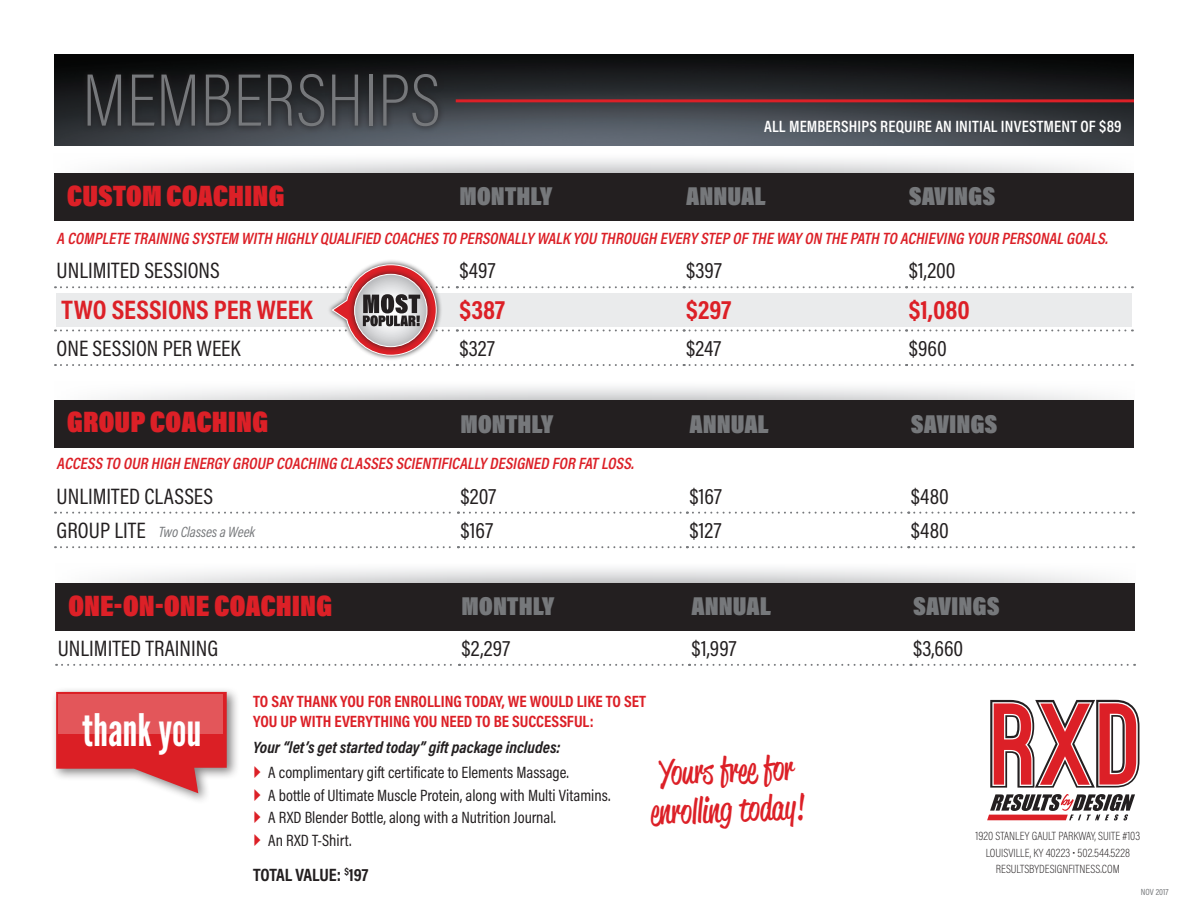
<style>
.page{position:relative;width:1188px;height:918px;background:#fff}
.page>*{position:absolute;margin:0;border:0;box-sizing:border-box;transform-origin:0 0}
.t1{font:200 75px "Acumin Pro Cond";color:#76787b}
.t2{font:44.7px "League Gothic";color:#fff}
.t3{font:34.5px/39px "Reklame Script";color:#dc2027;text-align:center}
.t4{font:900 30px "Acumin Pro Cond";letter-spacing:-.005em;color:#dc2027}
.t5{font:700 27px "Acumin Pro Cond";color:#dc2027}
.t6{font:900 26.25px "Acumin Pro Cond";color:#76787b}
.t7{font:22.5px "Acumin Pro Cond";color:#231f20}
.t8{font:700 18px "Acumin Pro Cond";letter-spacing:-.01em;color:#231f20}
.t9{font:italic 600 16.5px "Acumin Pro Cond";color:#dc2027}
.t10{font:16.5px "Acumin Pro Cond";color:#231f20}
.t11{font:700 16.5px/19.8px "Acumin Pro Cond";color:#dc2027}
.t12{font:italic 700 16.5px "Acumin Pro Cond";color:#231f20}
.t13{font:600 16.5px "Acumin Pro Cond";letter-spacing:.01em;color:#fff}
.t14{font:italic 15px "Acumin Pro Cond";letter-spacing:-.015em;color:#76787b}
.t15{font:200 12px/16.5px "Acumin Pro Cond";color:#231f20;text-align:center}
.t16{font:9px "Acumin Pro Cond";color:#76787b}
</style>
<div class="page">
<svg style="left:54px;top:159px;width:1080px;height:15px"></svg>
<svg style="left:55px;top:548px;width:1079px;height:35px"></svg>
<svg style="left:104px;top:387px;width:1001px;height:13px"></svg>
<div style="left:54px;top:174px;width:1080px;height:47px;background:#231f20"></div>
<svg style="left:55px;top:364px;width:1078px;height:2px"></svg>
<svg style="left:990px;top:700px;width:149px;height:88px"></svg>
<svg style="left:987px;top:794px;width:148px;height:26px"></svg>
<img style="left:54px;top:54px;width:1080px;height:92px">
<hr style="left:456px;top:99px;width:678px;height:3px;background:#dc2027">
<div style="left:54px;top:400px;width:1080px;height:47px;background:#231f20"></div>
<svg style="left:55px;top:512px;width:1079px;height:2px"></svg>
<svg style="left:55px;top:546px;width:1079px;height:2px"></svg>
<div style="left:80px;top:67px;width:365px;height:66px;background:#231f20;opacity:.65"></div>
<div style="left:55px;top:583px;width:1080px;height:47px;background:#231f20"></div>
<svg style="left:56px;top:664px;width:1079px;height:2px"></svg>
<div style="left:327px;top:259px;width:115px;height:102px;background:#231f20;opacity:.75"></div>
<svg style="left:55px;top:264px;width:1078px;height:92px"></svg>
<div style="left:51px;top:687px;width:189px;height:119px;background:#231f20;opacity:.55"></div>
<svg style="left:56px;top:692px;width:171px;height:101px"></svg>
<div style="left:59px;top:694px;width:164px;height:40px;background:#e3565a"></div>
<p class="t1" style="left:82px;top:52px;width:360px">MEMBERSHIPS</p>
<p class="t13" style="left:764px;top:116px;width:359px">ALL MEMBERSHIPS REQUIRE AN INITIAL INVESTMENT OF $89</p>
<p class="t4" style="left:67px;top:176px;width:219px">CUSTOM COACHING</p>
<p class="t6" style="left:459px;top:179px;width:94px">MONTHLY</p>
<p class="t6" style="left:686px;top:179px;width:81px">ANNUAL</p>
<p class="t6" style="left:909px;top:179px;width:88px">SAVINGS</p>
<p class="t9" style="left:57px;top:227px;width:1056px">A COMPLETE TRAINING SYSTEM WITH HIGHLY QUALIFIED COACHES TO PERSONALLY WALK YOU THROUGH EVERY STEP OF THE WAY ON THE PATH TO ACHIEVING YOUR PERSONALGOALS.</p>
<p class="t7" style="left:57px;top:256px;width:165px">UNLIMITED SESSIONS</p>
<p class="t7" style="left:459px;top:256px;width:37px">$497</p>
<p class="t7" style="left:686px;top:256px;width:37px">$397</p>
<p class="t7" style="left:909px;top:256px;width:49px">$1,200</p>
<p class="t5" style="left:62px;top:292px;width:252px">TWO SESSIONS PER WEEK</p>
<p class="t5" style="left:459px;top:292px;width:47px">$387</p>
<p class="t5" style="left:686px;top:292px;width:47px">$297</p>
<p class="t5" style="left:909px;top:292px;width:63px">$1,080</p>
<p class="t7" style="left:57px;top:334px;width:185px">ONE SESSION PER WEEK</p>
<p class="t7" style="left:459px;top:334px;width:37px">$327</p>
<p class="t7" style="left:686px;top:334px;width:37px">$247</p>
<p class="t7" style="left:909px;top:334px;width:40px">$960</p>
<p class="t4" style="left:67px;top:403px;width:203px">GROUP COACHING</p>
<p class="t6" style="left:461px;top:407px;width:94px">MONTHLY</p>
<p class="t6" style="left:690px;top:407px;width:81px">ANNUAL</p>
<p class="t6" style="left:911px;top:407px;width:88px">SAVINGS</p>
<p class="t9" style="left:57px;top:453px;width:582px">ACCESS TO OUR HIGH ENERGY GROUP COACHING CLASSES SCIENTIFICALLY DESIGNED FOR FATLOSS.</p>
<p class="t7" style="left:57px;top:481px;width:158px">UNLIMITED CLASSES</p>
<p class="t7" style="left:461px;top:481px;width:37px">$207</p>
<p class="t7" style="left:690px;top:481px;width:34px">$167</p>
<p class="t7" style="left:911px;top:481px;width:40px">$480</p>
<p class="t7" style="left:57px;top:516px;width:91px">GROUP LITE</p>
<p class="t7" style="left:461px;top:516px;width:34px">$167</p>
<p class="t7" style="left:690px;top:516px;width:33px">$127</p>
<p class="t7" style="left:911px;top:516px;width:40px">$480</p>
<p class="t14" style="left:159px;top:522px;width:98px">Two Classes a Week</p>
<p class="t4" style="left:68px;top:587px;width:266px">ONE-ON-ONE COACHING</p>
<p class="t6" style="left:462px;top:589px;width:94px">MONTHLY</p>
<p class="t6" style="left:692px;top:589px;width:81px">ANNUAL</p>
<p class="t6" style="left:913px;top:589px;width:88px">SAVINGS</p>
<p class="t7" style="left:58px;top:634px;width:162px">UNLIMITED TRAINING</p>
<p class="t7" style="left:462px;top:634px;width:50px">$2,297</p>
<p class="t7" style="left:692px;top:634px;width:46px">$1,997</p>
<p class="t7" style="left:913px;top:634px;width:52px">$3,660</p>
<p class="t2" style="left:82px;top:704px;width:121px">thank you</p>
<p class="t11" style="left:253px;top:691px;width:395px">TO SAY THANK YOU FOR ENROLLING TODAY, WE WOULD LIKE TO SET<br>YOU UP WITH EVERYTHING YOU NEED TO BE SUCCESSFUL:</p>
<p class="t12" style="left:253px;top:737px;width:309px">Your “let’s get started today” gift package includes:</p>
<p class="t10" style="left:268px;top:762px;width:302px">A complimentary gift certificate to Elements Massage.</p>
<p class="t10" style="left:268px;top:785px;width:344px">A bottle of Ultimate Muscle Protein, along with Multi Vitamins.</p>
<p class="t10" style="left:268px;top:807px;width:289px">A RXD Blender Bottle, along with a Nutrition Journal.</p>
<p class="t10" style="left:268px;top:830px;width:85px">An RXD T-Shirt.</p>
<p class="t8" style="left:253px;top:863px;width:117px">TOTAL VALUE: <sup>$</sup>197</p>
<p class="t3" style="left:649px;top:753px;width:156px;rotate:-2deg">Yours free for enrolling today!</p>
<p class="t15" style="left:976px;top:828px;width:166px">1920 STANLEY GAULT PARKWAY, SUITE #103<br>LOUISVILLE, KY 40223 • 502.544.5228</p>
<p class="t15" style="left:996px;top:861px;width:125px">RESULTSBYDESIGNFITNESS.COM</p>
<p class="t16" style="left:1141px;top:887px;width:29px">NOV 2017</p>
</div>
